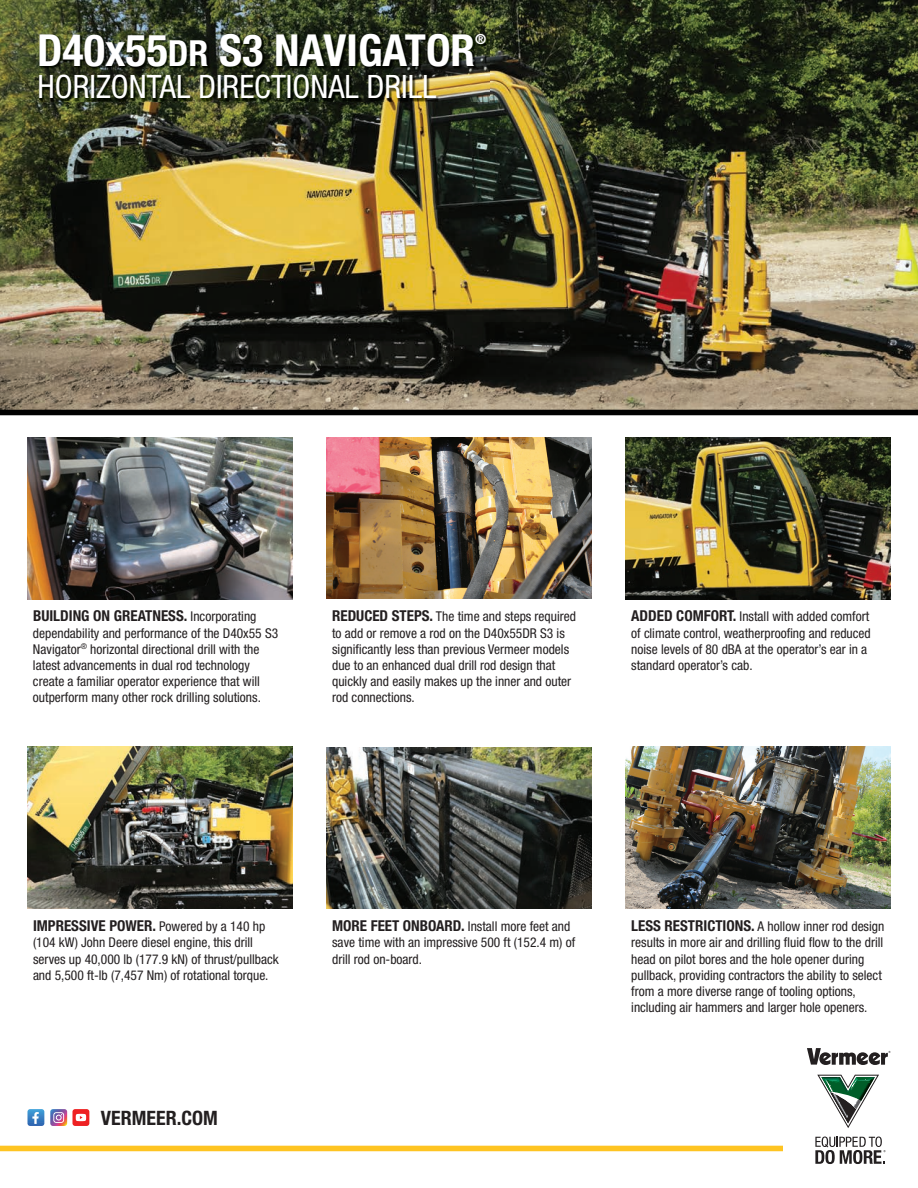
<style>
.page{position:relative;width:918px;height:1188px;background:#fff}
.page>*{position:absolute;margin:0;border:0;box-sizing:border-box;transform-origin:0 0}
.t1{font:700 condensed 44.25px "Helvetica Neue";color:#fff}
.t2{font:condensed 32.25px "Helvetica Neue";color:#fff}
.t3{font:700 condensed 19.8px "Helvetica Neue";color:#231f20}
.t4{font:700 condensed 15px "Helvetica Neue";color:#231f20}
.t5{font:700 condensed 13.95px "Helvetica Neue";color:#fff}
.t6{font:condensed 13.5px/16.2px "Helvetica Neue";color:#231f20}
.s1{font-size:36px}
.s2{font-weight:400;font-size:13.5px}
.s3{font-weight:700;font-size:15px}
</style>
<div class="page">
<img style="left:0;top:0;width:918px;height:410px">
<div style="left:0;top:410px;width:918px;height:5px;background:#010101"></div>
<img style="left:39px;top:33px;width:450px;height:69px">
<img style="left:625px;top:747px;width:266px;height:162px">
<img style="left:27px;top:438px;width:266px;height:161px">
<img style="left:326px;top:437px;width:266px;height:162px">
<img style="left:625px;top:438px;width:266px;height:161px">
<img style="left:27px;top:747px;width:266px;height:162px">
<img style="left:326px;top:747px;width:266px;height:162px">
<svg style="left:807px;top:1048px;width:83px;height:17px"></svg>
<svg style="left:815px;top:1137px;width:71px;height:27px"></svg>
<svg style="left:817px;top:1075px;width:62px;height:53px"></svg>
<div style="left:0;top:1146px;width:783px;height:5px;background:#fec422"></div>
<svg style="left:27px;top:1109px;width:17px;height:17px"></svg>
<svg style="left:50px;top:1109px;width:17px;height:17px"></svg>
<svg style="left:88px;top:1109px;width:2px;height:17px"></svg>
<div style="left:72px;top:1109px;width:17px;height:17px;background:#ee2123;border-radius:3px"></div>
<svg style="left:76px;top:1114px;width:10px;height:7px"></svg>
<h1 class="t1" style="left:37px;top:23px;width:440px">D40x55<span class="s1">DR</span> S3 NAVIGATOR</h1>
<p class="t5" style="left:475px;top:31px;width:13px">®</p>
<h2 class="t2" style="left:37px;top:68px;width:401px">HORIZONTAL DIRECTIONAL DRILL</h2>
<p class="t4" style="left:33px;top:607px;width:225px">BUILDING ON GREATNESS. <span class="s2">Incorporating</span></p>
<p class="t6" style="left:33px;top:625px;width:247px">dependability and performance of the D40x55 S3<br>Navigator<sup>®</sup> horizontal directional drill with the latest advancements in dual rod technology create a familiar operator experience that will outperform many other rock drilling solutions.</p>
<p class="t6" style="left:332px;top:608px;width:245px"><span class="s3">REDUCED STEPS.</span> The time and steps required to add or remove a rod on the D40x55DR S3 is significantly less than previous Vermeer models due to an enhanced dual drill rod design that quickly and easily makes up the inner and outer rod connections.</p>
<p class="t6" style="left:631px;top:608px;width:241px"><span class="s3">ADDED COMFORT.</span> Install with added comfort of climate control, weatherproofing and reduced noise levels of 80 dBA at the operator’s ear in a standard operator’s cab.</p>
<p class="t4" style="left:33px;top:917px;width:234px">IMPRESSIVE POWER. <span class="s2">Powered by a 140 hp</span></p>
<p class="t6" style="left:33px;top:934px;width:247px">(104 kW) John Deere diesel engine, this drill serves up 40,000 lb (177.9 kN) of thrust/pullback and 5,500 ft-lb (7,457 Nm) of rotational torque.</p>
<h3 class="t3" style="left:101px;top:1106px;width:118px">VERMEER.COM</h3>
<p class="t6" style="left:332px;top:918px;width:245px"><span class="s3">MORE FEET ONBOARD.</span> Install more feet and save time with an impressive 500 ft (152.4 m) of drill rod on-board.</p>
<p class="t6" style="left:631px;top:918px;width:255px"><span class="s3">LESS RESTRICTIONS.</span> A hollow inner rod design results in more air and drilling fluid flow to the drill head on pilot bores and the hole opener during pullback, providing contractors the ability to select from a more diverse range of tooling options, including air hammers and larger hole openers.</p>
</div>
